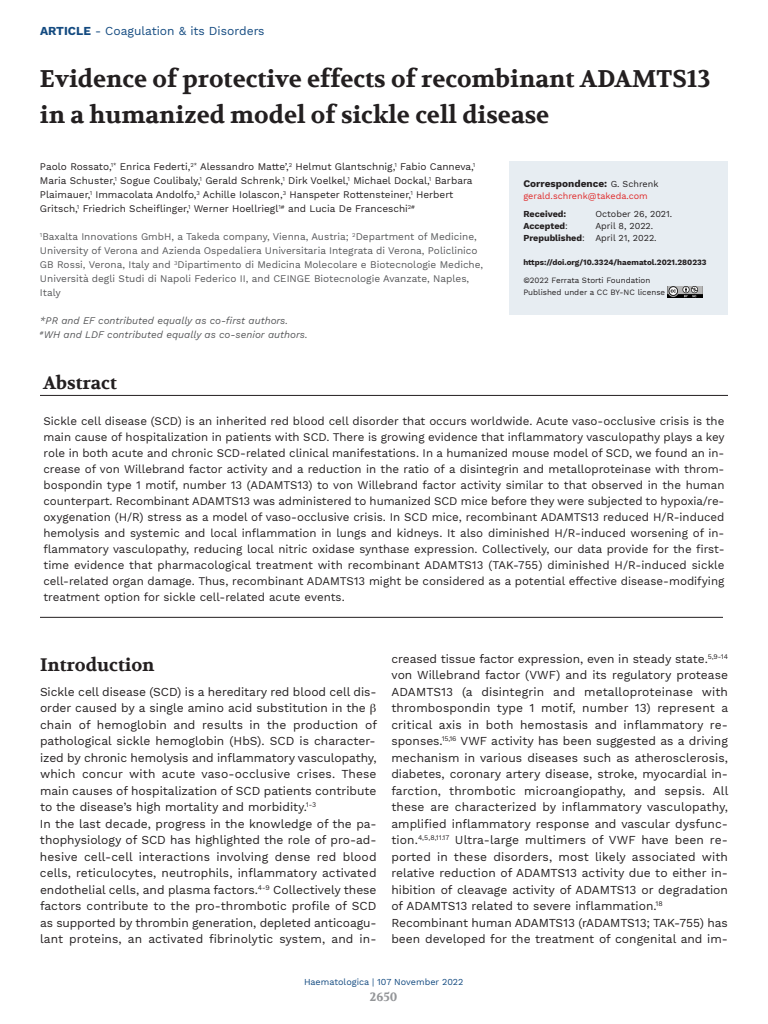
<style>
.page{position:relative;width:768px;height:1024px;background:#fff}
.page>*{position:absolute;margin:0;border:0;box-sizing:border-box;transform-origin:0 0}
.t1{font:700 24px/36px "Volkhov";color:#231f20}
.t2{font:700 18px "Volkhov";color:#231f20}
.t3{font:12px/16.5px "Work Sans";color:#231f20}
.t4{font:12px "Work Sans";color:#134a80}
.t5{font:700 12px "Volkhov";color:#939598}
.t6{font:11.5px/16px "Work Sans";color:#231f20;text-align:justify}
.t7{font:10px/14px "Work Sans";color:#57585a}
.t8{font:10px/14px "Work Sans";color:#231f20}
.t9{font:italic 10px/14px "Work Sans";color:#57585a}
.t10{font:700 10px "Work Sans";color:#231f20}
.t11{font:9px/12px "Work Sans";color:#231f20}
.t12{font:9px "Work Sans";color:#134a80}
.t13{font:9px "Work Sans";color:#e02b2b}
.t14{font:700 9px "Work Sans";color:#231f20}
.t15{font:8px/12px "Work Sans";color:#231f20}
.t16{font:700 8px "Work Sans";color:#231f20}
.s1{font-weight:700}
.s2{font-weight:400;font-size:9px}
.s3{font-weight:400}
</style>
<div class="page">
<hr style="left:40px;top:395px;width:688px;height:1px;background:#231f20">
<hr style="left:40px;top:617px;width:683px;height:1px;background:#231f20">
<div style="left:509px;top:161px;width:219px;height:154px;background:#e7edf2"></div>
<img style="left:668px;top:286px;width:34px;height:12px">
<p class="t4" style="left:40px;top:24px;width:226px"><span class="s1">ARTICLE</span> - Coagulation &amp; its Disorders</p>
<h1 class="t1" style="left:40px;top:61px;width:672px">Evidence of protective effects of recombinant ADAMTS13 in a humanized model of sickle cell disease</h1>
<p class="t8" style="left:40px;top:160px;width:437px">Paolo Rossato,<sup>1*</sup> Enrica Federti,<sup>2*</sup> Alessandro Matte’,<sup>2</sup> Helmut Glantschnig,<sup>1</sup> Fabio Canneva,<sup>1<br></sup>Maria Schuster,<sup>1</sup> Sogue Coulibaly,<sup>1</sup> Gerald Schrenk,<sup>1</sup> Dirk Voelkel,<sup>1</sup> Michael Dockal,<sup>1</sup> Barbara Plaimauer,<sup>1</sup> Immacolata Andolfo,<sup>3</sup> Achille Iolascon,<sup>3</sup> Hanspeter Rottensteiner,<sup>1</sup> Herbert Gritsch,<sup>1</sup> Friedrich Scheiflinger,<sup>1</sup> Werner Hoellriegl<sup>1#</sup> and Lucia De Franceschi<sup>2#</sup></p>
<p class="t7" style="left:40px;top:230px;width:445px"><sup>1</sup>Baxalta Innovations GmbH, a Takeda company, Vienna, Austria; <sup>2</sup>Department of Medicine, University of Verona and Azienda Ospedaliera Universitaria Integrata di Verona, Policlinico GB Rossi, Verona, Italy and <sup>3</sup>Dipartimento di Medicina Molecolare e Biotecnologie Mediche, Università degli Studi di Napoli Federico II, and CEINGE Biotecnologie Avanzate, Naples, Italy</p>
<p class="t9" style="left:40px;top:314px;width:269px">*PR and EF contributed equally as co-first authors. <sup>#</sup>WH and LDF contributed equally as co-senior authors.</p>
<h2 class="t2" style="left:43px;top:372px;width:75px">Abstract</h2>
<p class="t6" style="left:44px;top:413px;width:683px">Sickle cell disease (SCD) is an inherited red blood cell disorder that occurs worldwide. Acute vaso-occlusive crisis is the main cause of hospitalization in patients with SCD. There is growing evidence that inflammatory vasculopathy plays a key role in both acute and chronic SCD-related clinical manifestations. In a humanized mouse model of SCD, we found an in&shy;crease of von Willebrand factor activity and a reduction in the ratio of a disintegrin and metalloproteinase with throm&shy;bospondin type 1 motif, number 13 (ADAMTS13) to von Willebrand factor activity similar to that observed in the human counterpart. Recombinant ADAMTS13 was administered to humanized SCD mice before they were subjected to hypoxia/re&shy;oxygenation (H/R) stress as a model of vaso-occlusive crisis. In SCD mice, recombinant ADAMTS13 reduced H/R-induced hemolysis and systemic and local inflammation in lungs and kidneys. It also diminished H/R-induced worsening of in&shy;flammatory vasculopathy, reducing local nitric oxidase synthase expression. Collectively, our data provide for the first&shy;time evidence that pharmacological treatment with recombinant ADAMTS13 (TAK-755) diminished H/R-induced sickle cell-related organ damage. Thus, recombinant ADAMTS13 might be considered as a potential effective disease-modifying treatment option for sickle cell-related acute events.</p>
<p class="t10" style="left:523px;top:177px;width:137px">Correspondence: <span class="s2">G. Schrenk</span></p>
<p class="t13" style="left:523px;top:190px;width:126px">gerald.schrenk@takeda.com</p>
<p class="t14" style="left:523px;top:208px;width:44px">Received:</p>
<p class="t11" style="left:595px;top:208px;width:78px">October 26, 2021.</p>
<p class="t14" style="left:523px;top:220px;width:46px">Accepted<span class="s3">:</span></p>
<p class="t11" style="left:523px;top:220px;width:135px;text-indent:72px">April 8, 2022.<br><span class="s1">Prepublished</span>: April 21, 2022.</p>
<p class="t16" style="left:523px;top:257px;width:185px">https://doi.org/10.3324/haematol.2021.280233</p>
<p class="t15" style="left:523px;top:274px;width:143px">©2022 Ferrata Storti Foundation<br>Published under a CC BY-NC license</p>
<p class="t3" style="left:391px;top:650px;width:338px">creased tissue factor expression, even in steady state.<sup>5,9-14 </sup>von Willebrand factor (VWF) and its regulatory protease ADAMTS13 (a disintegrin and metalloproteinase with thrombospondin type 1 motif, number 13) represent a critical axis in both hemostasis and inflammatory re&shy;sponses.<sup>15,16</sup> VWF activity has been suggested as a driving mechanism in various diseases such as atherosclerosis, diabetes, coronary artery disease, stroke, myocardial in&shy;farction, thrombotic microangiopathy, and sepsis. All these are characterized by inflammatory vasculopathy, amplified inflammatory response and vascular dysfunc&shy;tion.<sup>4,5,8,11.17</sup> Ultra-large multimers of VWF have been re&shy;ported in these disorders, most likely associated with relative reduction of ADAMTS13 activity due to either in&shy;hibition of cleavage activity of ADAMTS13 or degradation of ADAMTS13 related to severe inflammation.<sup>18<br></sup>Recombinant human ADAMTS13 (rADAMTS13; TAK-755) has been developed for the treatment of congenital and im-</p>
<p class="t12" style="left:304px;top:977px;width:161px">Haematologica | 107 November 2022</p>
<p class="t5" style="left:370px;top:989px;width:29px">2650</p>
<h2 class="t2" style="left:40px;top:653px;width:116px">Introduction</h2>
<p class="t3" style="left:40px;top:683px;width:339px">Sickle cell disease (SCD) is a hereditary red blood cell dis&shy;order caused by a single amino acid substitution in the chain of hemoglobin and results in the production of pathological sickle hemoglobin (HbS). SCD is character&shy;ized by chronic hemolysis and inflammatory vasculopathy, which concur with acute vaso-occlusive crises. These main causes of hospitalization of SCD patients contribute to the disease’s high mortality and morbidity.<sup>1-3<br></sup>In the last decade, progress in the knowledge of the pa&shy;thophysiology of SCD has highlighted the role of pro-ad&shy;hesive cell-cell interactions involving dense red blood cells, reticulocytes, neutrophils, inflammatory activated endothelial cells, and plasma factors.<sup>4-9</sup> Collectively these factors contribute to the pro-thrombotic profile of SCD as supported by thrombin generation, depleted anticoagu&shy;lant proteins, an activated fibrinolytic system, and in-</p>
</div>
